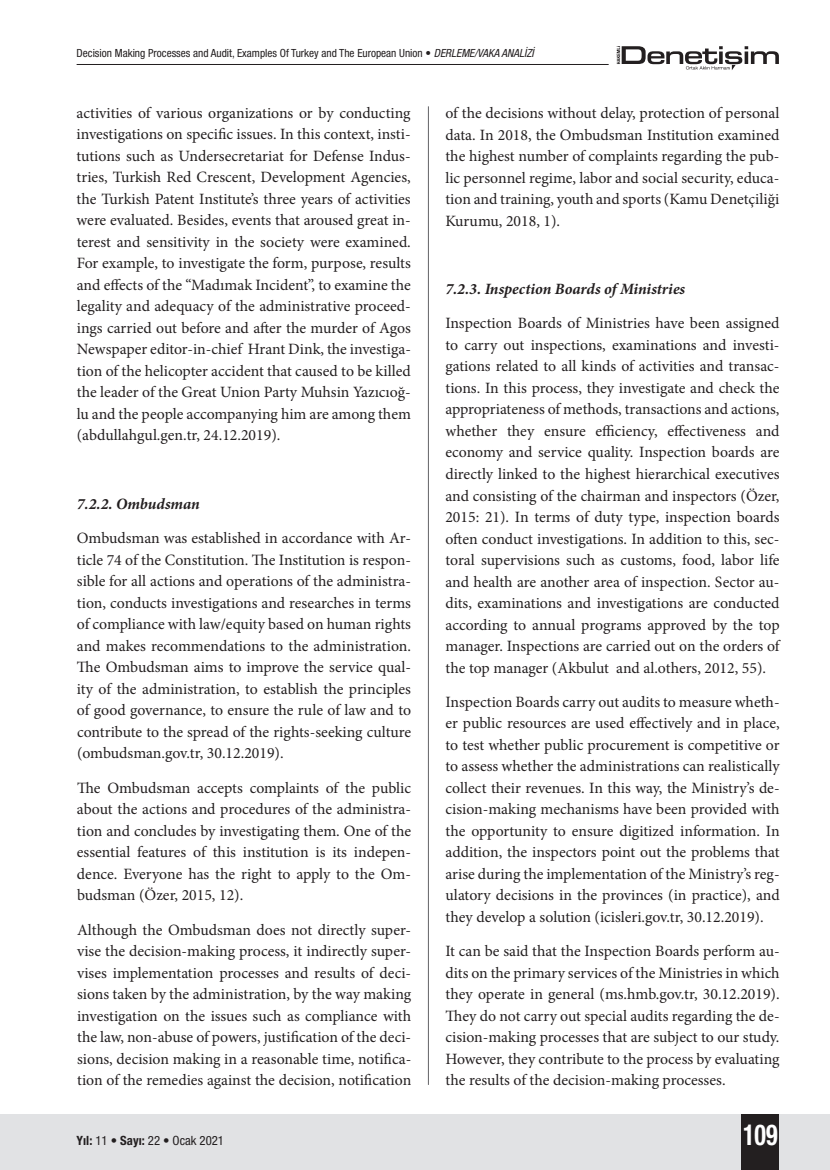
<style>
.page{position:relative;width:830px;height:1170px;background:#fff}
.page>*{position:absolute;margin:0;border:0;box-sizing:border-box;transform-origin:0 0}
.t1{font:700 condensed 28.8px "Helvetica Neue LT Pro";color:#fff;scale:.83 1}
.t2{font:15.75px/21.5px "Minion Pro";color:#231f20;text-align:justify}
.t3{font:italic 700 15.75px "Minion Pro";color:#231f20}
.t4{font:condensed 12.75px "Helvetica Neue LT Pro";color:#231f20}
.t5{font:condensed 11.25px "Helvetica Neue LT Pro";color:#231f20}
.s1{font-style:italic}
.s2{font-weight:700}
</style>
<div class="page">
<hr style="left:428px;top:106px;width:1px;height:978px;background:#636366">
<hr style="left:77px;top:64px;width:531px;height:1px;background:#231f20">
<svg style="left:616px;top:46px;width:162px;height:24px"></svg>
<div style="left:0;top:1114px;width:829px;height:55px;background:#e1e2e4"></div>
<div style="left:741px;top:1114px;width:37px;height:55px;background:#231f20"></div>
<p class="t5" style="left:77px;top:47px;width:458px">Decision Making Processes and Audit, Examples Of Turkey and The European Union • <span class="s1">DERLEME/VAKA ANALİZİ</span></p>
<p class="t2" style="left:76px;top:102px;width:336px">activities of various organizations or by conducting investigations on specific issues. In this context, insti&shy;tutions such as Undersecretariat for Defense Indus&shy;tries, Turkish Red Crescent, Development Agencies, the Turkish Patent Institute’s three years of activities were evaluated. Besides, events that aroused great in&shy;terest and sensitivity in the society were examined.<br>For example, to investigate the form, purpose, results and effects of the “Madımak Incident”, to examine the legality and adequacy of the administrative proceed&shy;ings carried out before and after the murder of Agos Newspaper editor-in-chief Hrant Dink, the investiga&shy;tion of the helicopter accident that caused to be killed the leader of the Great Union Party Muhsin Yazıcıoğ&shy;lu and the people accompanying him are among them (abdullahgul.gen.tr, 24.12.2019).</p>
<p class="t3" style="left:77px;top:492px;width:124px">7.2.2. Ombudsman</p>
<p class="t2" style="left:77px;top:527px;width:335px">Ombudsman was established in accordance with Ar&shy;ticle 74 of the Constitution. The Institution is respon&shy;sible for all actions and operations of the administra&shy;tion, conducts investigations and researches in terms of compliance with law/equity based on human rights and makes recommendations to the administration.<br>The Ombudsman aims to improve the service qual&shy;ity of the administration, to establish the principles of good governance, to ensure the rule of law and to contribute to the spread of the rights-seeking culture (ombudsman.gov.tr, 30.12.2019).</p>
<p class="t2" style="left:77px;top:777px;width:335px">The Ombudsman accepts complaints of the public about the actions and procedures of the administra&shy;tion and concludes by investigating them. One of the essential features of this institution is its indepen&shy;dence. Everyone has the right to apply to the Om&shy;budsman (Özer, 2015, 12).</p>
<p class="t2" style="left:77px;top:918px;width:335px">Although the Ombudsman does not directly super&shy;vise the decision-making process, it indirectly super&shy;vises implementation processes and results of deci&shy;sions taken by the administration, by the way making investigation on the issues such as compliance with the law, non-abuse of powers, justification of the deci&shy;sions, decision making in a reasonable time, notifica&shy;tion of the remedies against the decision, notification</p>
<p class="t2" style="left:445px;top:102px;width:335px">of the decisions without delay, protection of personal data. In 2018, the Ombudsman Institution examined the highest number of complaints regarding the pub&shy;lic personnel regime, labor and social security, educa&shy;tion and training, youth and sports (Kamu Denetçiliği Kurumu, 2018, 1).</p>
<p class="t3" style="left:445px;top:278px;width:241px">7.2.3. Inspection Boards of Ministries</p>
<p class="t2" style="left:445px;top:313px;width:335px">Inspection Boards of Ministries have been assigned to carry out inspections, examinations and investi&shy;gations related to all kinds of activities and transac&shy;tions. In this process, they investigate and check the appropriateness of methods, transactions and actions, whether they ensure efficiency, effectiveness and economy and service quality. Inspection boards are directly linked to the highest hierarchical executives and consisting of the chairman and inspectors (Özer, 2015: 21). In terms of duty type, inspection boards often conduct investigations. In addition to this, sec&shy;toral supervisions such as customs, food, labor life and health are another area of inspection. Sector au&shy;dits, examinations and investigations are conducted according to annual programs approved by the top manager. Inspections are carried out on the orders of the top manager (Akbulut and al.others, 2012, 55).</p>
<p class="t2" style="left:445px;top:691px;width:335px">Inspection Boards carry out audits to measure wheth&shy;er public resources are used effectively and in place, to test whether public procurement is competitive or to assess whether the administrations can realistically collect their revenues. In this way, the Ministry’s de&shy;cision-making mechanisms have been provided with the opportunity to ensure digitized information. In addition, the inspectors point out the problems that arise during the implementation of the Ministry’s reg&shy;ulatory decisions in the provinces (in practice), and they develop a solution (icisleri.gov.tr, 30.12.2019).</p>
<p class="t2" style="left:445px;top:940px;width:335px">It can be said that the Inspection Boards perform au&shy;dits on the primary services of the Ministries in which they operate in general (ms.hmb.gov.tr, 30.12.2019).<br>They do not carry out special audits regarding the de&shy;cision-making processes that are subject to our study.<br>However, they contribute to the process by evaluating the results of the decision-making processes.</p>
<p class="t4" style="left:77px;top:1133px;width:149px"><span class="s2">Yıl:</span> 11 <span class="s2">• Sayı:</span> 22 <span class="s2">•</span> Ocak 2021</p>
<h1 class="t1" style="left:742px;top:1117px;width:43px">109</h1>
</div>
